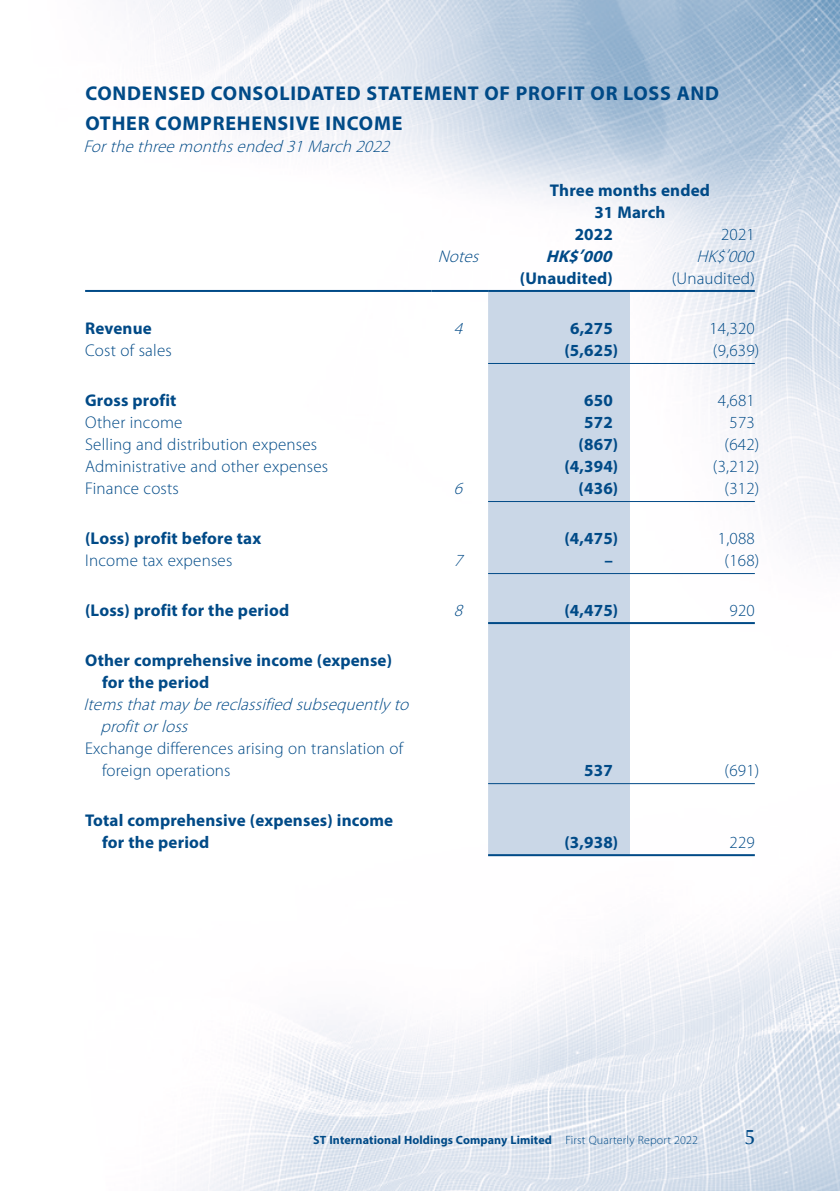
<style>
.page{position:relative;width:840px;height:1191px;background:#fff}
.page>*{position:absolute;margin:0;border:0;box-sizing:border-box;transform-origin:0 0}
.t1{font:22px "Collier";color:#004a87}
.t2{font:700 20px/30px "Myriad Pro";letter-spacing:.04em;color:#004a87}
.t3{font:700 17px/22px "Myriad Pro";letter-spacing:.01em;color:#004a87}
.t4{font:300 17px/22px "Myriad Pro";letter-spacing:.01em;color:#004a87}
.t5{font:italic 300 17px/22px "Myriad Pro";color:#004a87}
.t6{font:italic 700 17px "Myriad Pro";color:#004a87}
.t7{font:700 12px "Myriad Pro";letter-spacing:.01em;color:#004a87}
.s1{font-weight:300}
</style>
<div class="page">
<img style="left:86px;top:0;width:753px;height:1191px">
<div style="left:488px;top:292px;width:141px;height:562px;background:#cad7e7"></div>
<hr style="left:85px;top:290px;width:346px;height:2px;background:#004a87">
<hr style="left:431px;top:290px;width:57px;height:2px;background:#004a87">
<hr style="left:488px;top:290px;width:141px;height:2px;background:#004a87">
<hr style="left:629px;top:290px;width:125px;height:2px;background:#004a87">
<hr style="left:488px;top:363px;width:141px;height:1px;background:#004a87">
<hr style="left:629px;top:363px;width:125px;height:1px;background:#004a87">
<hr style="left:488px;top:501px;width:141px;height:1px;background:#004a87">
<hr style="left:629px;top:501px;width:125px;height:1px;background:#004a87">
<hr style="left:488px;top:573px;width:141px;height:1px;background:#004a87">
<hr style="left:629px;top:573px;width:125px;height:1px;background:#004a87">
<hr style="left:488px;top:622px;width:141px;height:2px;background:#004a87">
<hr style="left:629px;top:622px;width:125px;height:2px;background:#004a87">
<hr style="left:488px;top:783px;width:141px;height:1px;background:#004a87">
<hr style="left:629px;top:783px;width:125px;height:1px;background:#004a87">
<hr style="left:488px;top:854px;width:141px;height:2px;background:#004a87">
<hr style="left:629px;top:854px;width:125px;height:2px;background:#004a87">
<p class="t2" style="left:85px;top:77px;width:635px">CONDENSED CONSOLIDATED STATEMENT OF PROFIT OR LOSS AND<br>OTHER COMPREHENSIVE INCOME</p>
<p class="t5" style="left:83px;top:135px;width:312px">Forthethreemonthsended31March2022</p>
<p class="t3" style="left:549px;top:179px;width:161px">Three months ended</p>
<p class="t3" style="left:594px;top:201px;width:73px">31 March</p>
<p class="t3" style="left:574px;top:223px;width:40px">2022</p>
<p class="t4" style="left:720px;top:223px;width:35px">2021</p>
<p class="t5" style="left:437px;top:245px;width:47px">Notes</p>
<p class="t6" style="left:545px;top:245px;width:72px">HK$’000</p>
<p class="t5" style="left:696px;top:245px;width:63px">HK$’000</p>
<p class="t3" style="left:519px;top:267px;width:94px">(Unaudited)</p>
<p class="t4" style="left:671px;top:267px;width:84px">(Unaudited)</p>
<p class="t3" style="left:85px;top:317px;width:68px">Revenue</p>
<p class="t5" style="left:453px;top:317px;width:15px">4</p>
<p class="t3" style="left:569px;top:317px;width:44px">6,275</p>
<p class="t4" style="left:709px;top:317px;width:47px">14,320</p>
<p class="t4" style="left:85px;top:339px;width:88px">Cost of sales</p>
<p class="t3" style="left:564px;top:339px;width:55px">(5,625)</p>
<p class="t4" style="left:712px;top:339px;width:48px">(9,639)</p>
<p class="t3" style="left:85px;top:389px;width:93px">Gross profit</p>
<p class="t3" style="left:584px;top:389px;width:30px">650</p>
<p class="t4" style="left:717px;top:389px;width:38px">4,681</p>
<p class="t4" style="left:85px;top:411px;width:99px">Other income</p>
<p class="t3" style="left:584px;top:411px;width:30px">572</p>
<p class="t4" style="left:729px;top:411px;width:27px">573</p>
<p class="t4" style="left:85px;top:433px;width:233px">Selling and distribution expenses</p>
<p class="t3" style="left:578px;top:433px;width:41px">(867)</p>
<p class="t4" style="left:724px;top:433px;width:36px">(642)</p>
<p class="t4" style="left:85px;top:455px;width:244px">Administrative and other expenses</p>
<p class="t3" style="left:564px;top:455px;width:55px">(4,394)</p>
<p class="t4" style="left:712px;top:455px;width:48px">(3,212)</p>
<p class="t4" style="left:85px;top:477px;width:95px">Finance costs</p>
<p class="t5" style="left:453px;top:477px;width:15px">6</p>
<p class="t3" style="left:578px;top:477px;width:41px">(436)</p>
<p class="t4" style="left:724px;top:477px;width:36px">(312)</p>
<p class="t3" style="left:85px;top:527px;width:177px">(Loss) profit before tax</p>
<p class="t3" style="left:564px;top:527px;width:55px">(4,475)</p>
<p class="t4" style="left:717px;top:527px;width:38px">1,088</p>
<p class="t4" style="left:85px;top:549px;width:149px">Income tax expenses</p>
<p class="t5" style="left:453px;top:549px;width:15px">7</p>
<p class="t3" style="left:604px;top:549px;width:10px">–</p>
<p class="t4" style="left:724px;top:549px;width:36px">(168)</p>
<p class="t3" style="left:85px;top:599px;width:205px">(Loss) profit for the period</p>
<p class="t5" style="left:453px;top:599px;width:15px">8</p>
<p class="t3" style="left:564px;top:599px;width:55px">(4,475)</p>
<p class="t4" style="left:729px;top:599px;width:27px">920</p>
<p class="t3" style="left:102px;top:649px;width:291px;text-indent:-17px">Other comprehensive income (expense) for the period</p>
<p class="t5" style="left:100px;top:693px;width:314px;text-indent:-17px">Itemsthatmaybereclassifiedsubsequentlyto profitorloss</p>
<p class="t4" style="left:102px;top:737px;width:302px;text-indent:-17px">Exchange differences arising on translation of foreign operations</p>
<p class="t3" style="left:584px;top:759px;width:30px">537</p>
<p class="t4" style="left:724px;top:759px;width:36px">(691)</p>
<p class="t3" style="left:102px;top:809px;width:292px;text-indent:-17px">Total comprehensive (expenses) income for the period</p>
<p class="t3" style="left:564px;top:831px;width:55px">(3,938)</p>
<p class="t4" style="left:729px;top:831px;width:27px">229</p>
<p class="t7" style="left:313px;top:1132px;width:386px">ST International Holdings Company Limited <span class="s1">First Quarterly Report 2022</span></p>
<p class="t1" style="left:744px;top:1124px;width:11px">5</p>
</div>
